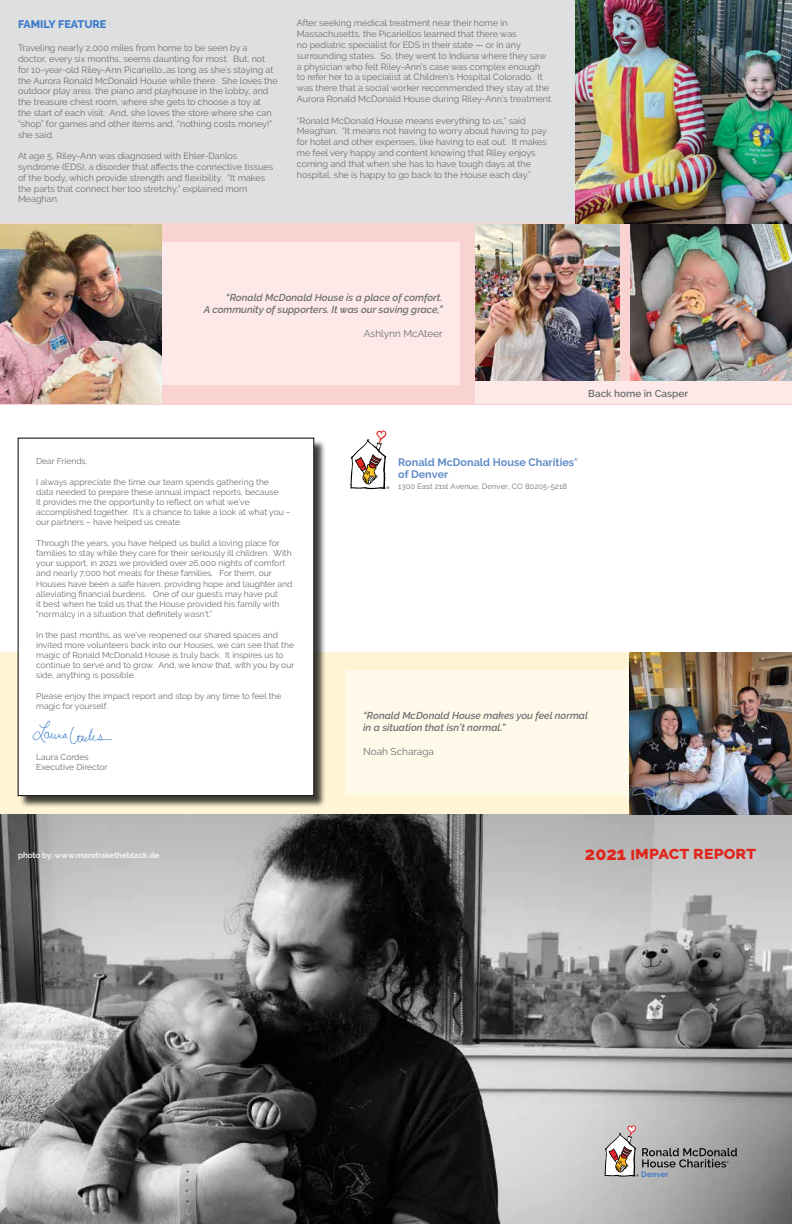
<style>
.page{position:relative;width:792px;height:1224px;background:#fff}
.page>*{position:absolute;margin:0;border:0;box-sizing:border-box;transform-origin:0 0}
.t1{font:800 18px "Raleway";letter-spacing:-.005em;color:#e1251b}
.t2{font:800 11px "Raleway";color:#3d7cc9}
.t3{font:700 10.8px "Raleway";color:#638dc9}
.t4{font:italic 600 10px/12px "Raleway";color:#6d6e71;text-align:right}
.t5{font:10px "Raleway";color:#6d6e71}
.t6{font:600 10px "Raleway";color:#6d6e71}
.t7{font:9px/10.8px "Raleway";color:#6d6e71}
.t8{font:8.5px/10.2px "Raleway";color:#6d6e71}
.t9{font:600 8px "Raleway";color:#fff}
.t10{font:7.7px "Raleway";letter-spacing:.01em;color:#6d6e71}
.t11{font:700 7.7px "Raleway";letter-spacing:.025em;color:#3d7cc9}
.t12{font:700 4.2px "Raleway";color:#638dc9}
</style>
<div class="page">
<div style="left:0;top:0;width:792px;height:405px;background:#dedfe0"></div>
<div style="left:0;top:224px;width:792px;height:181px;background:#f9d3d1"></div>
<div style="left:18px;top:242px;width:442px;height:144px;background:#fce9e8"></div>
<div style="left:0;top:652px;width:792px;height:162px;background:#fff4d4"></div>
<div style="left:345px;top:670px;width:417px;height:125px;background:#fff9ea"></div>
<div style="left:20px;top:440px;width:306px;height:368px;background:#000;opacity:.75"></div>
<div style="left:18px;top:438px;width:296px;height:358px;background:#fff"></div>
<img style="left:32px;top:720px;width:80px;height:25px">
<img style="left:0;top:814px;width:792px;height:410px">
<svg style="left:350px;top:430px;width:39px;height:60px"></svg>
<svg style="left:604px;top:1125px;width:133px;height:52px;background:#a6a3a2"></svg>
<img style="left:630px;top:652px;width:162px;height:162px">
<img style="left:576px;top:0;width:216px;height:224px">
<img style="left:0;top:224px;width:162px;height:180px">
<img style="left:475px;top:224px;width:144px;height:158px">
<img style="left:630px;top:224px;width:162px;height:158px">
<div style="left:475px;top:382px;width:317px;height:22px;background:#fce9e8"></div>
<p class="t2" style="left:18px;top:18px;width:90px">FAMILY FEATURE</p>
<p class="t7" style="left:18px;top:43px;width:261px">Traveling nearly 2,000 miles from home to be seen by a doctor, every six months, seems daunting for most. But, not for 10-year-old Riley-Ann Picariello…as long as she’s staying at the Aurora Ronald McDonald House while there. She loves the outdoor play area, the piano and playhouse in the lobby, and the treasure chest room, where she gets to choose a toy at<br>the start of each visit. And, she loves the store where she can “shop” for games and other items and, “nothing costs money!” she said.</p>
<p class="t7" style="left:18px;top:151px;width:257px">At age 5, Riley-Ann was diagnosed with Ehler-Danlos syndrome (EDS), a disorder that affects the connective tissues of the body, which provide strength and flexibility. “It makes the parts that connect her too stretchy,” explained mom Meaghan.</p>
<p class="t7" style="left:297px;top:18px;width:258px">After seeking medical treatment near their home in Massachusetts, the Picariellos learned that there was<br>no pediatric specialist for EDS in their state — or in any surrounding states. So, they went to Indiana where they saw a physician who felt Riley-Ann’s case was complex enough<br>to refer her to a specialist at Children’s Hospital Colorado. It was there that a social worker recommended they stay at the Aurora Ronald McDonald House during Riley-Ann’s treatment.</p>
<p class="t7" style="left:297px;top:115px;width:252px">“Ronald McDonald House means everything to us,” said Meaghan. “It means not having to worry about having to pay for hotel and other expenses, like having to eat out. It makes me feel very happy and content knowing that Riley enjoys coming and that when she has to have tough days at the hospital, she is happy to go back to the House each day.”</p>
<p class="t4" style="left:204px;top:291px;width:240px">“Ronald McDonald House is a place of comfort.<br>A community of supporters. It was our saving grace,”</p>
<p class="t5" style="left:364px;top:327px;width:80px">Ashlynn McAteer</p>
<p class="t6" style="left:588px;top:388px;width:101px">Back home in Casper</p>
<p class="t8" style="left:36px;top:456px;width:53px">Dear Friends,</p>
<p class="t8" style="left:36px;top:477px;width:256px">I always appreciate the time our team spends gathering the<br>data needed to prepare these annual impact reports, because<br>it provides me the opportunity to reflect on what we’ve accomplished together. It’s a chance to take a look at what you – our partners – have helped us create.</p>
<p class="t8" style="left:36px;top:538px;width:258px">Through the years, you have helped us build a loving place for families to stay while they care for their seriously ill children. With your support, in 2021 we provided over 26,000 nights of comfort and nearly 7,000 hot meals for these families. For them, our Houses have been a safe haven, providing hope and laughter and alleviating financial burdens. One of our guests may have put<br>it best when he told us that the House provided his family with “normalcy in a situation that definitely wasn’t.”</p>
<p class="t8" style="left:36px;top:630px;width:260px">In the past months, as we’ve reopened our shared spaces and invited more volunteers back into our Houses, we can see that the magic of Ronald McDonald House is truly back. It inspires us to continue to serve and to grow. And, we know that, with you by our side, anything is possible.</p>
<p class="t8" style="left:36px;top:691px;width:247px">Please enjoy the impact report and stop by any time to feel the magic for yourself.</p>
<p class="t8" style="left:36px;top:752px;width:73px">Laura Cordes<br>Executive Director</p>
<p class="t9" style="left:18px;top:851px;width:143px">photo by: www.mandraketheblack.de</p>
<p class="t3" style="left:398px;top:456px;width:178px">Ronald McDonald House Charities</p>
<p class="t12" style="left:574px;top:458px;width:5px">®</p>
<p class="t3" style="left:398px;top:468px;width:52px">of Denver</p>
<p class="t10" style="left:398px;top:482px;width:170px">1300 East 21st Avenue, Denver, CO 80205-5218</p>
<p class="t4" style="left:363px;top:710px;width:226px;text-align:left">“Ronald McDonald House makes you feel normal in a situation that isn’t normal.”</p>
<p class="t5" style="left:363px;top:746px;width:72px">Noah Scharaga</p>
<h1 class="t1" style="left:585px;top:843px;width:173px">2021 impact report</h1>
<p class="t11" style="left:641px;top:1170px;width:29px">Denver</p>
</div>
